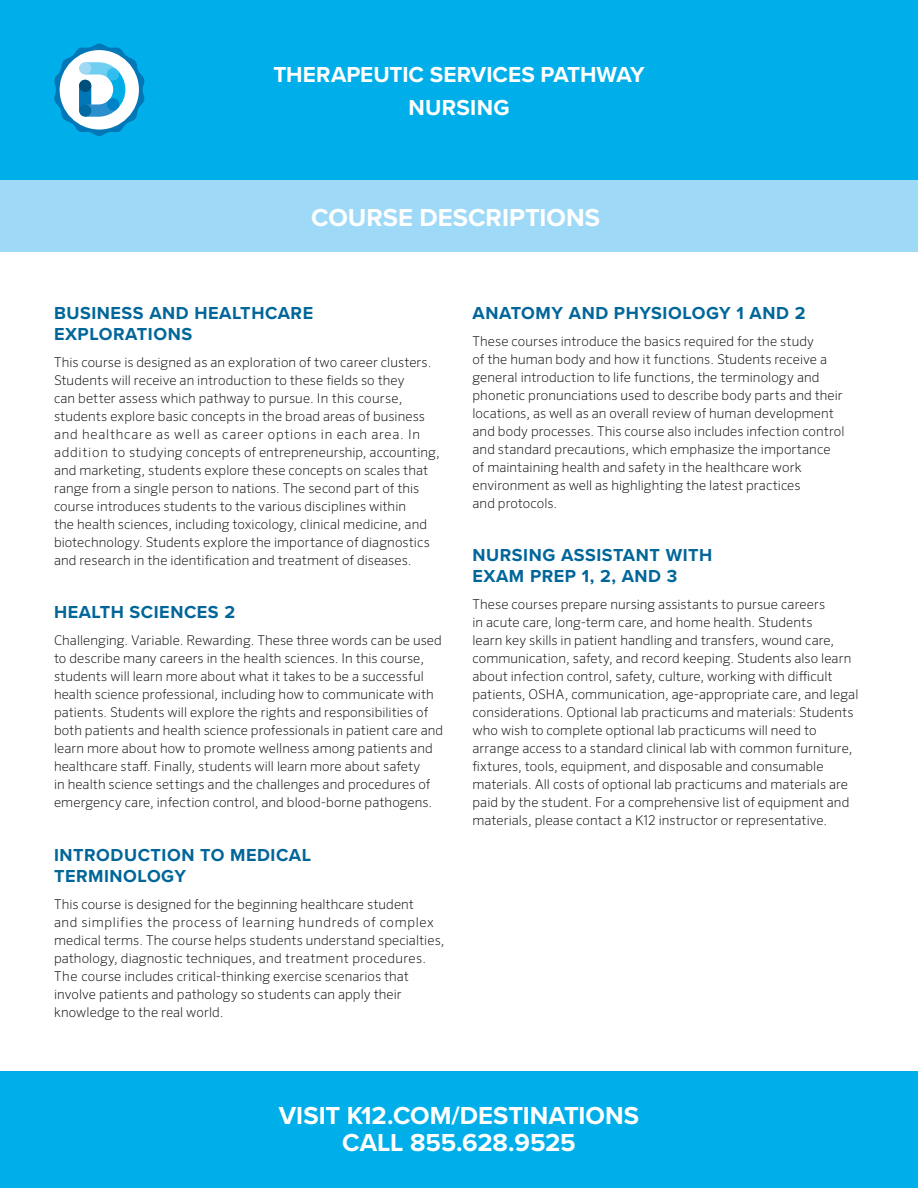
<style>
.page{position:relative;width:918px;height:1188px;background:#fff}
.page>*{position:absolute;margin:0;border:0;box-sizing:border-box;transform-origin:0 0}
.t1{font:700 25.5px/27px "Proxima Nova";color:#fff;text-align:center}
.t2{font:700 22.5px/33px "Proxima Nova";color:#fff;text-align:center}
.t3{font:700 18px/21.6px "Proxima Nova";letter-spacing:.03em;color:#069}
.t4{font:200 13.5px/18px "Sero OT";letter-spacing:.005em;color:#000}
</style>
<div class="page">
<div style="left:0;top:1071px;width:918px;height:117px;background:#00afe9"></div>
<div style="left:0;top:180px;width:918px;height:72px;background:#9edaf7"></div>
<div style="left:0;top:0;width:918px;height:180px;background:#00afe9"></div>
<svg style="left:54px;top:44px;width:90px;height:92px"></svg>
<div style="left:79px;top:80px;width:12px;height:12px;background:#004f7a;border-radius:50%"></div>
<div style="left:79px;top:62px;width:12px;height:13px;background:#9fd9f6;border-radius:50%"></div>
<div style="left:107px;top:68px;width:12px;height:13px;background:#31beee;border-radius:50%"></div>
<div style="left:79px;top:104px;width:12px;height:13px;background:#006ba3;border-radius:50%"></div>
<div style="left:107px;top:98px;width:12px;height:12px;background:#0082c7;border-radius:50%"></div>
<h2 class="t2" style="left:273px;top:59px;width:373px">THERAPEUTIC SERVICES PATHWAY<br>NURSING</h2>
<h1 class="t1" style="left:311px;top:205px;width:290px">COURSE DESCRIPTIONS</h1>
<h3 class="t3" style="left:54px;top:303px;width:261px">BUSINESS AND HEALTHCARE<br>EXPLORATIONS</h3>
<p class="t4" style="left:54px;top:353px;width:387px">This course is designed as an exploration of two career clusters.<br>Students will receive an introduction to these fields so they<br>can better assess which pathway to pursue. In this course, students explore basic concepts in the broad areas of business and healthcare as well as career options in each area. In addition to studying concepts of entrepreneurship, accounting, and marketing, students explore these concepts on scales that range from a single person to nations. The second part of this course introduces students to the various disciplines within<br>the health sciences, including toxicology, clinical medicine, and biotechnology. Students explore the importance of diagnostics and research in the identification and treatment of diseases.</p>
<h3 class="t3" style="left:54px;top:602px;width:183px">HEALTH SCIENCES 2</h3>
<p class="t4" style="left:54px;top:632px;width:391px">Challenging. Variable. Rewarding. These three words can be used to describe many careers in the health sciences. In this course, students will learn more about what it takes to be a successful health science professional, including how to communicate with patients. Students will explore the rights and responsibilities of both patients and health science professionals in patient care and learn more about how to promote wellness among patients and healthcare staff. Finally, students will learn more about safety<br>in health science settings and the challenges and procedures of emergency care, infection control, and blood-borne pathogens.</p>
<h3 class="t3" style="left:54px;top:844px;width:259px">INTRODUCTION TO MEDICAL<br>TERMINOLOGY</h3>
<p class="t4" style="left:54px;top:895px;width:392px">This course is designed for the beginning healthcare student<br>and simplifies the process of learning hundreds of complex medical terms. The course helps students understand specialties, pathology, diagnostic techniques, and treatment procedures.<br>The course includes critical-thinking exercise scenarios that involve patients and pathology so students can apply their knowledge to the real world.</p>
<h3 class="t3" style="left:472px;top:303px;width:335px">ANATOMY AND PHYSIOLOGY 1 AND 2</h3>
<p class="t4" style="left:472px;top:332px;width:373px">These courses introduce the basics required for the study<br>of the human body and how it functions. Students receive a general introduction to life functions, the terminology and phonetic pronunciations used to describe body parts and their locations, as well as an overall review of human development and body processes. This course also includes infection control and standard precautions, which emphasize the importance of maintaining health and safety in the healthcare work environment as well as highlighting the latest practices<br>and protocols.</p>
<h3 class="t3" style="left:472px;top:545px;width:241px">NURSING ASSISTANT WITH<br>EXAM PREP 1, 2, AND 3</h3>
<p class="t4" style="left:472px;top:596px;width:387px">These courses prepare nursing assistants to pursue careers<br>in acute care, long-term care, and home health. Students<br>learn key skills in patient handling and transfers, wound care, communication, safety, and record keeping. Students also learn about infection control, safety, culture, working with difficult patients, OSHA, communication, age-appropriate care, and legal considerations. Optional lab practicums and materials: Students who wish to complete optional lab practicums will need to arrange access to a standard clinical lab with common furniture, fixtures, tools, equipment, and disposable and consumable materials. All costs of optional lab practicums and materials are paid by the student. For a comprehensive list of equipment and materials, please contact a K12 instructor or representative.</p>
<h1 class="t1" style="left:279px;top:1103px;width:362px">VISIT K12.COM/DESTINATIONS<br>CALL 855.628.9525</h1>
</div>
